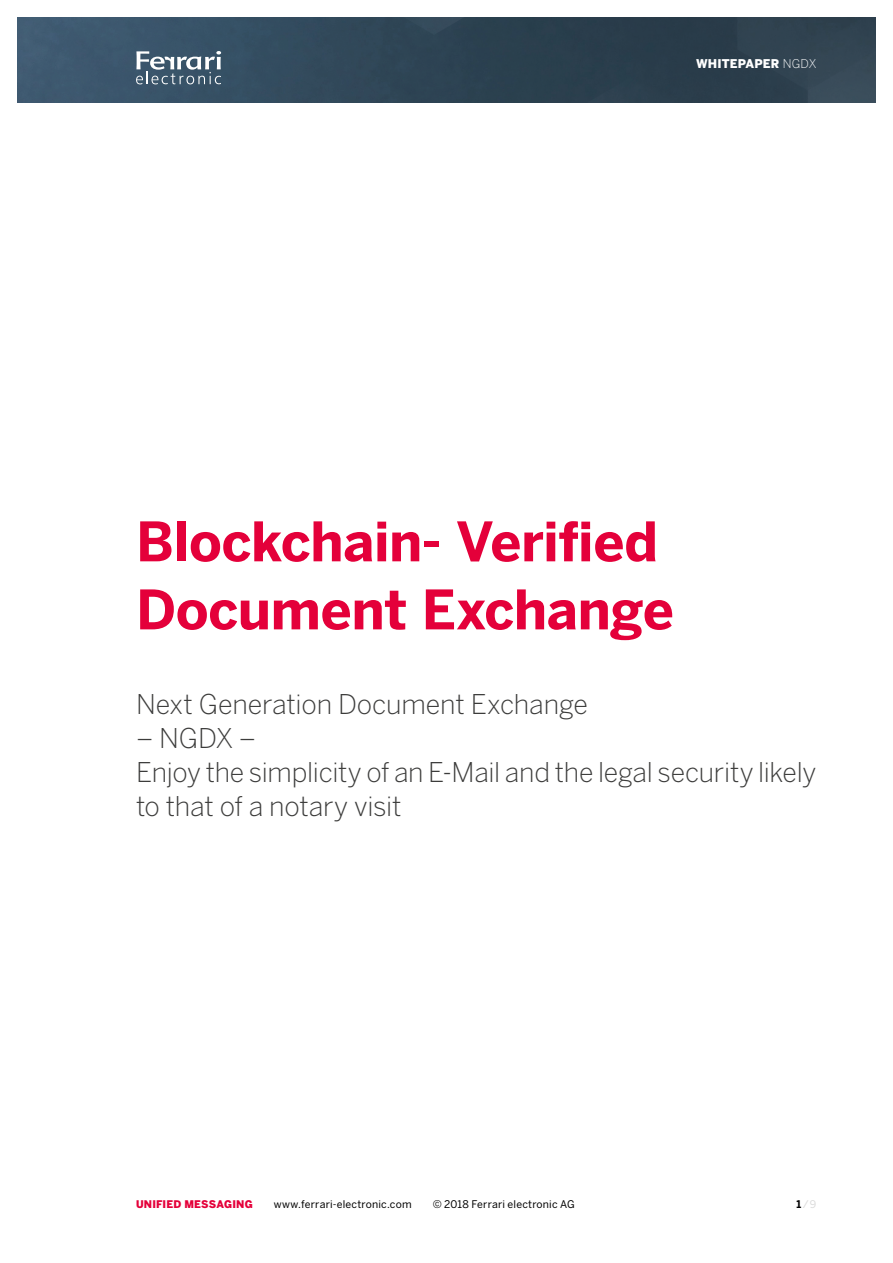
<style>
.page{position:relative;width:893px;height:1263px;background:#fff}
.page>*{position:absolute;margin:0;border:0;box-sizing:border-box;transform-origin:0 0}
.t1{font:700 54px/68.1px "Benton Sans";letter-spacing:-.01em;color:#e4003a}
.t2{font:300 27px/34px "Benton Sans";letter-spacing:-.01em;color:#3c3c3b}
.t3{font:900 12px "Benton Sans";letter-spacing:.01em;color:#fff}
.t4{font:10.5px "Benton Sans";letter-spacing:.02em;color:#000}
.t5{font:900 10.5px "Benton Sans";letter-spacing:.015em;color:#e4003a}
.t6{font:10.5px "Benton Sans";color:#dadada}
.s1{font-weight:300}
.s2{font-weight:700;color:#000}
</style>
<div class="page">
<img style="left:17px;top:17px;width:859px;height:85px">
<svg style="left:136px;top:51px;width:85px;height:33px"></svg>
<p class="t3" style="left:696px;top:56px;width:122px">WHITEPAPER <span class="s1">NGDX</span></p>
<h1 class="t1" style="left:136px;top:507px;width:539px">Blockchain- Verified<br>Document Exchange</h1>
<p class="t2" style="left:136px;top:687px;width:453px">Next Generation Document Exchange</p>
<p class="t2" style="left:136px;top:721px;width:682px">– NGDX –<br>Enjoy the simplicity of an E-Mail and the legal security likely to that of a notary visit</p>
<p class="t5" style="left:136px;top:1197px;width:118px">UNIFIED MESSAGING</p>
<p class="t4" style="left:274px;top:1198px;width:139px">www.ferrari-electronic.com</p>
<p class="t4" style="left:433px;top:1198px;width:144px">© 2018 Ferrari electronic AG</p>
<p class="t6" style="left:797px;top:1198px;width:21px"><span class="s2">1</span>/9</p>
</div>
